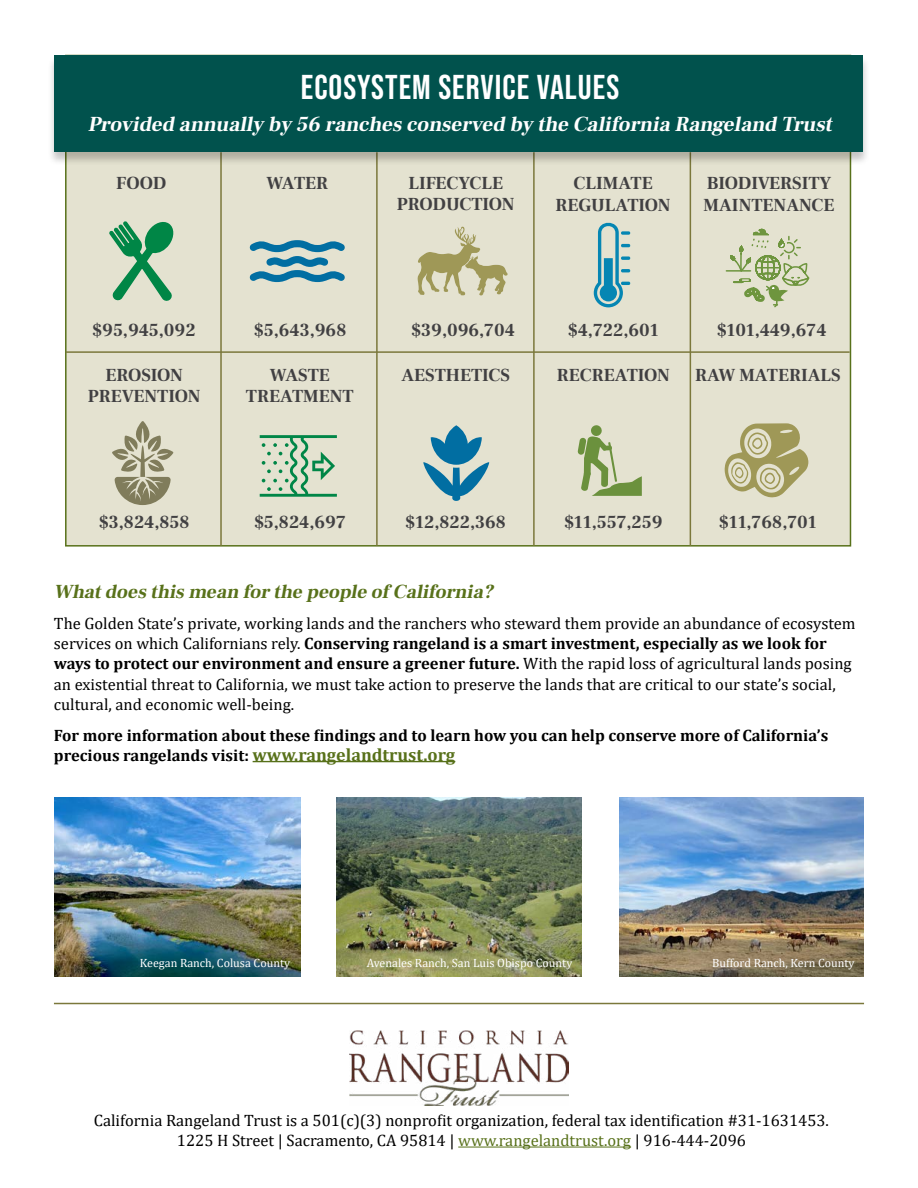
<style>
.page{position:relative;width:918px;height:1188px;background:#fff}
.page>*{position:absolute;margin:0;border:0;box-sizing:border-box;transform-origin:0 0}
.t1{font:34.5px "Bebas Neue";letter-spacing:.03em;color:#fff}
.t2{font:italic 700 21px "Frank Ruhl Libre";color:#fff}
.t3{font:italic 700 19.5px "Frank Ruhl Libre";color:#58711a}
.t4{font:700 18px/21.6px "Frank Ruhl Libre";color:#414042;text-align:center}
.t5{font:16.5px/20.1px "Cambria";color:#000}
.t6{font:700 16.5px/20.1px "Cambria";color:#000}
.t7{font:12px "Cambria";color:#fff}
.s1{font-weight:700}
.s2{font-size:18px;color:#58711a}
.s3{color:#58711a}
</style>
<div class="page">
<img style="left:350px;top:1030px;width:218px;height:76px">
<div style="left:65px;top:55px;width:786px;height:492px;background:#e4e2d0;border:2px solid #58711a"></div>
<hr style="left:66px;top:351px;width:784px;height:2px;background:#7b783b">
<hr style="left:220px;top:152px;width:2px;height:394px;background:#7b783b">
<hr style="left:376px;top:152px;width:2px;height:394px;background:#7b783b">
<hr style="left:690px;top:152px;width:1px;height:394px;background:#7b783b">
<hr style="left:533px;top:152px;width:2px;height:394px;background:#7b783b">
<div style="left:48px;top:55px;width:822px;height:111px;background:#000;opacity:.23"></div>
<div style="left:55px;top:56px;width:808px;height:96px;background:#01524d"></div>
<svg style="left:109px;top:221px;width:65px;height:80px"></svg>
<svg style="left:725px;top:423px;width:83px;height:75px"></svg>
<svg style="left:249px;top:240px;width:96px;height:42px"></svg>
<svg style="left:594px;top:222px;width:37px;height:85px"></svg>
<svg style="left:418px;top:227px;width:90px;height:69px"></svg>
<svg style="left:726px;top:228px;width:84px;height:80px"></svg>
<svg style="left:260px;top:435px;width:77px;height:62px"></svg>
<svg style="left:112px;top:421px;width:61px;height:84px"></svg>
<svg style="left:423px;top:425px;width:66px;height:76px"></svg>
<svg style="left:578px;top:425px;width:64px;height:71px"></svg>
<hr style="left:253px;top:761px;width:202px;height:1px;background:#58711a">
<hr style="left:458px;top:1147px;width:173px;height:1px;background:#58711a">
<img style="left:54px;top:797px;width:246px;height:180px">
<img style="left:619px;top:797px;width:245px;height:180px">
<img style="left:337px;top:797px;width:245px;height:180px">
<hr style="left:54px;top:1003px;width:810px;height:1px;background:#7b783b">
<h1 class="t1" style="left:301px;top:68px;width:320px">ECOSYSTEM SERVICE VALUES</h1>
<p class="t2" style="left:88px;top:111px;width:750px">Provided annually by 56 ranches conserved by the California Rangeland Trust</p>
<p class="t4" style="left:116px;top:173px;width:52px">FOOD</p>
<p class="t4" style="left:266px;top:173px;width:63px">WATER</p>
<p class="t4" style="left:92px;top:320px;width:105px">$95,945,092</p>
<p class="t4" style="left:254px;top:320px;width:94px">$5,643,968</p>
<p class="t4" style="left:397px;top:173px;width:119px">LIFECYCLE<br>PRODUCTION</p>
<p class="t4" style="left:704px;top:173px;width:132px;text-align:left">BIODIVERSITY<br>MAINTENANCE</p>
<p class="t4" style="left:555px;top:173px;width:117px">CLIMATE<br>REGULATION</p>
<p class="t4" style="left:411px;top:319px;width:105px">$39,096,704</p>
<p class="t4" style="left:717px;top:319px;width:111px">$101,449,674</p>
<p class="t4" style="left:568px;top:320px;width:92px">$4,722,601</p>
<p class="t4" style="left:88px;top:365px;width:114px">EROSION<br>PREVENTION</p>
<p class="t4" style="left:99px;top:511px;width:92px">$3,824,858</p>
<p class="t4" style="left:270px;top:364px;width:61px">WASTE</p>
<p class="t4" style="left:401px;top:365px;width:110px">AESTHETICS</p>
<p class="t4" style="left:557px;top:365px;width:115px">RECREATION</p>
<p class="t4" style="left:695px;top:364px;width:147px">RAW MATERIALS</p>
<p class="t4" style="left:246px;top:386px;width:109px">TREATMENT</p>
<p class="t4" style="left:254px;top:511px;width:93px">$5,824,697</p>
<p class="t4" style="left:405px;top:511px;width:102px">$12,822,368</p>
<p class="t4" style="left:564px;top:511px;width:100px">$11,557,259</p>
<p class="t4" style="left:719px;top:511px;width:99px">$11,768,701</p>
<p class="t3" style="left:54px;top:580px;width:445px">Whatdoes this mean for the people of California?</p>
<p class="t5" style="left:54px;top:614px;width:803px">The Golden State’s private, working lands and the ranchers who steward them provide an abundance of ecosystem services on which Californians rely. <span class="s1">Conserving rangeland is a smart investment, especially as we look for ways to protect our environment and ensure a greener future.</span> With the rapid loss of agricultural lands posing an existential threat to California, we must take action to preserve the lands that are critical to our state’s social, cultural, and economic well-being.</p>
<p class="t6" style="left:54px;top:724px;width:776px">For more information about these findings and to learn how you can help conserve more of California’s precious rangelands visit: <span class="s2">www.rangelandtrust.org</span></p>
<p class="t7" style="left:140px;top:956px;width:152px">Keegan Ranch, Colusa County</p>
<p class="t7" style="left:367px;top:956px;width:207px">Avenales Ranch, San Luis Obispo County</p>
<p class="t7" style="left:712px;top:956px;width:144px">Bufford Ranch, Kern County</p>
<p class="t5" style="left:94px;top:1111px;width:737px;text-align:center">California Rangeland Trust is a 501(c)(3) nonprofit organization, federal tax identification #31-1631453.<br>1225 H Street | Sacramento, CA 95814 | <span class="s3">www.rangelandtrust.org</span> | 916-444-2096</p>
</div>
